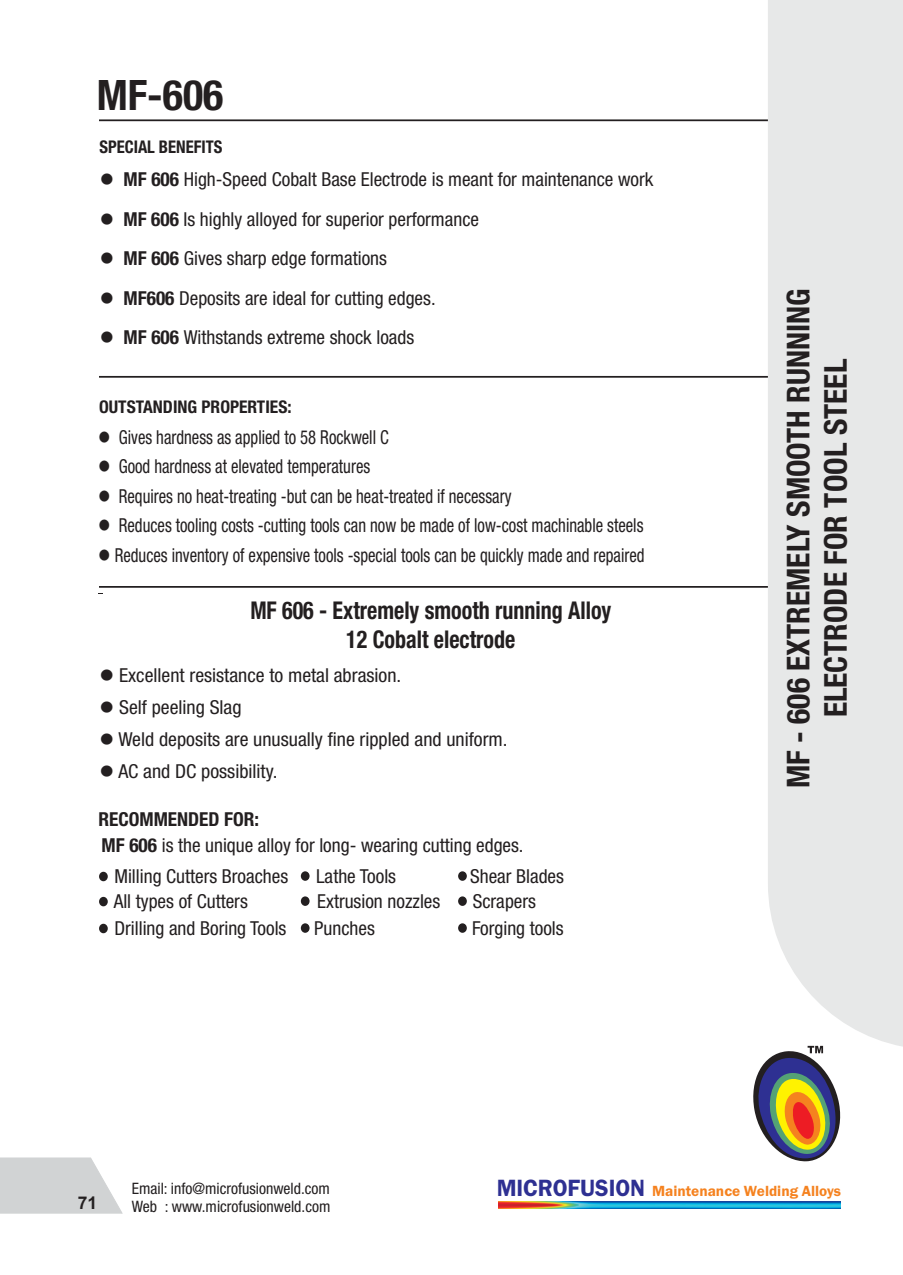
<style>
.page{position:relative;width:903px;height:1275px;background:#fff}
.page>*{position:absolute;margin:0;border:0;box-sizing:border-box;transform-origin:0 0}
.t1{font:700 condensed 42px "Helvetica Neue LT Std";color:#231f20}
.t2{font:700 condensed 31.5px/37.3px "Helvetica Neue LT Std";color:#231f20;text-align:center}
.t3{font:700 condensed 24.5px/29.1px "Helvetica Neue LT Std";color:#231f20;text-align:center;scale:.9 1}
.t4{font:condensed 19.25px/26.1px "Helvetica Neue LT Std";color:#231f20}
.t5{font:condensed 19.25px "Helvetica Neue LT Std";color:#231f20;scale:.87 1}
.t6{font:700 condensed 17.5px "Helvetica Neue LT Std";color:#231f20}
.t7{font:700 condensed 17.5px "Helvetica Neue LT Std";color:#231f20;scale:.95 1}
.t8{font:700 17.5px "Arial";color:#231f20}
.t9{font:condensed 15.75px "Helvetica Neue LT Std";color:#231f20}
.t10{font:600 15.22px "Franklin Gothic";color:#f5821f}
.s1{font-weight:700}
.s2{font-size:24.32px;color:#2e3092}
</style>
<div class="page">
<div style="left:768px;top:0;width:135px;height:1047px;background:#e7e8e8"></div>
<img style="left:498px;top:1201px;width:342px;height:8px">
<svg style="left:753px;top:1046px;width:91px;height:116px"></svg>
<svg style="left:0;top:1157px;width:123px;height:57px;background:#d7d9da"></svg>
<hr style="left:99px;top:119px;width:669px;height:2px;background:#231f20">
<hr style="left:99px;top:376px;width:669px;height:2px;background:#231f20">
<div style="left:99px;top:872px;width:9px;height:9px;background:#231f20;border-radius:50%"></div>
<div style="left:99px;top:897px;width:9px;height:9px;background:#231f20;border-radius:50%"></div>
<div style="left:99px;top:924px;width:9px;height:9px;background:#231f20;border-radius:50%"></div>
<div style="left:301px;top:871px;width:9px;height:10px;background:#231f20;border-radius:50%"></div>
<div style="left:301px;top:896px;width:9px;height:10px;background:#231f20;border-radius:50%"></div>
<div style="left:301px;top:923px;width:9px;height:10px;background:#231f20;border-radius:50%"></div>
<div style="left:458px;top:871px;width:9px;height:10px;background:#231f20;border-radius:50%"></div>
<div style="left:458px;top:896px;width:9px;height:10px;background:#231f20;border-radius:50%"></div>
<div style="left:458px;top:923px;width:9px;height:10px;background:#231f20;border-radius:50%"></div>
<hr style="left:99px;top:586px;width:669px;height:2px;background:#231f20">
<h1 class="t1" style="left:97px;top:80px;width:128px">MF-606</h1>
<p class="t7" style="left:100px;top:141px;width:131px">SPECIAL BENEFITS</p>
<p class="t4" style="left:100px;top:169px;width:555px">● <span class="s1">MF 606</span> High-Speed Cobalt Base Electrode is meant for maintenance work</p>
<p class="t4" style="left:100px;top:208px;width:381px">● <span class="s1">MF 606</span> Is highly alloyed for superior performance</p>
<p class="t4" style="left:100px;top:248px;width:289px">● <span class="s1">MF 606</span> Gives sharp edge formations</p>
<p class="t4" style="left:100px;top:288px;width:337px">● <span class="s1">MF606</span> Deposits are ideal for cutting edges.</p>
<p class="t4" style="left:100px;top:327px;width:316px">● <span class="s1">MF 606</span> Withstands extreme shock loads</p>
<p class="t6" style="left:99px;top:401px;width:194px">OUTSTANDING PROPERTIES:</p>
<p class="t5" style="left:98px;top:430px;width:335px">● Gives hardness as applied to 58 Rockwell C</p>
<p class="t5" style="left:98px;top:459px;width:314px">● Good hardness at elevated temperatures</p>
<p class="t5" style="left:98px;top:489px;width:477px">● Requires no heat-treating -but can be heat-treated if necessary</p>
<p class="t5" style="left:98px;top:518px;width:628px">● Reduces tooling costs -cutting tools can now be made of low-cost machinable steels</p>
<p class="t5" style="left:98px;top:548px;width:629px">● Reduces inventory of expensive tools -special tools can be quickly made and repaired</p>
<p class="t3" style="left:250px;top:599px;width:403px">MF 606 - Extremely smooth running Alloy<br>12 Cobalt electrode</p>
<p class="t4" style="left:100px;top:665px;width:303px">● Excellent resistance to metal abrasion.</p>
<p class="t4" style="left:100px;top:697px;width:144px">● Self peeling Slag</p>
<p class="t4" style="left:100px;top:729px;width:410px">● Weld deposits are unusually fine rippled and uniform.</p>
<p class="t4" style="left:100px;top:761px;width:179px">● AC and DC possibility.</p>
<p class="t4" style="left:98px;top:809px;width:427px"><span class="s1">RECOMMENDED FOR:<br>MF 606</span> is the unique alloy for long- wearing cutting edges.</p>
<p class="t4" style="left:114px;top:866px;width:175px">Milling Cutters Broaches</p>
<p class="t4" style="left:316px;top:866px;width:82px">Lathe Tools</p>
<p class="t4" style="left:470px;top:866px;width:95px">Shear Blades</p>
<p class="t4" style="left:114px;top:891px;width:136px">All types of Cutters</p>
<p class="t4" style="left:317px;top:891px;width:125px">Extrusion nozzles</p>
<p class="t4" style="left:473px;top:891px;width:65px">Scrapers</p>
<p class="t4" style="left:114px;top:917px;width:174px">Drilling and Boring Tools</p>
<p class="t4" style="left:314px;top:917px;width:62px">Punches</p>
<p class="t4" style="left:472px;top:917px;width:93px">Forging tools</p>
<h2 class="t2" style="left:784px;top:788px;width:502px;rotate:-90deg">MF - 606 EXTREMELY SMOOTH RUNNING<br>ELECTRODE FOR TOOL STEEL</h2>
<p class="t8" style="left:78px;top:1196px;width:21px">71</p>
<p class="t9" style="left:132px;top:1183px;width:200px">Email: info@microfusionweld.com</p>
<p class="t10" style="left:497px;top:1185px;width:346px"><span class="s2">MICROFUSION</span> Maintenance Welding Alloys</p>
<p class="t9" style="left:132px;top:1201px;width:200px">Web : www.microfusionweld.com</p>
</div>
